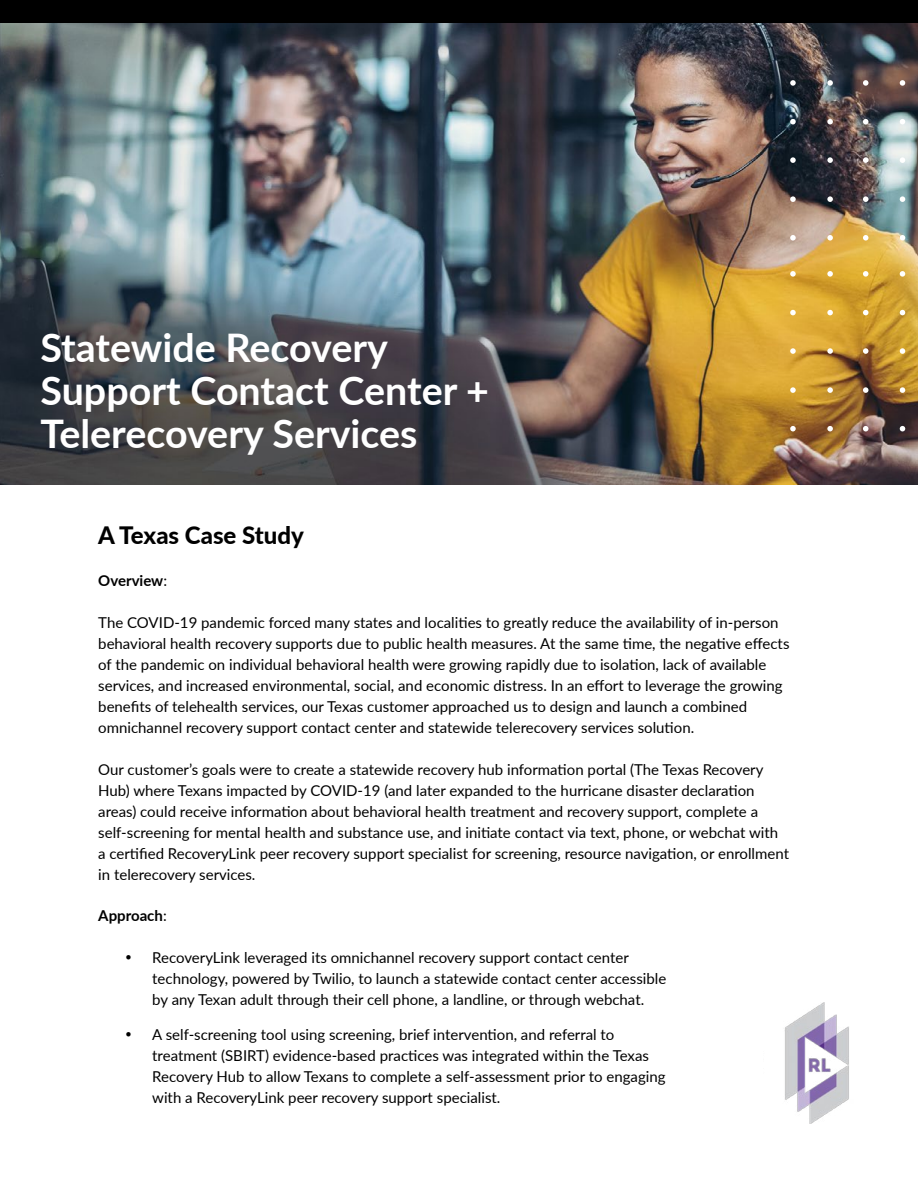
<style>
.page{position:relative;width:918px;height:1188px;background:#fff}
.page>*{position:absolute;margin:0;border:0;box-sizing:border-box;transform-origin:0 0}
.t1{font:700 39.45px/42.8px "Lato";color:#fff}
.t2{font:800 24px "Lato";color:#000}
.t3{font:15px/21px "Lato";color:#000}
.t4{font:700 15px "Lato";color:#000}
.s1{font-weight:400}
</style>
<div class="page">
<img style="left:0;top:23px;width:918px;height:462px">
<svg style="left:790px;top:271px;width:6px;height:6px"></svg>
<svg style="left:790px;top:310px;width:6px;height:5px"></svg>
<svg style="left:790px;top:348px;width:6px;height:6px"></svg>
<svg style="left:790px;top:387px;width:6px;height:6px"></svg>
<svg style="left:790px;top:426px;width:6px;height:5px"></svg>
<svg style="left:827px;top:271px;width:6px;height:6px"></svg>
<svg style="left:827px;top:310px;width:6px;height:5px"></svg>
<svg style="left:827px;top:348px;width:6px;height:6px"></svg>
<svg style="left:827px;top:387px;width:6px;height:6px"></svg>
<svg style="left:827px;top:426px;width:6px;height:5px"></svg>
<svg style="left:863px;top:271px;width:5px;height:6px"></svg>
<svg style="left:863px;top:310px;width:5px;height:5px"></svg>
<svg style="left:863px;top:348px;width:5px;height:6px"></svg>
<svg style="left:863px;top:387px;width:5px;height:6px"></svg>
<svg style="left:863px;top:426px;width:5px;height:5px"></svg>
<svg style="left:900px;top:271px;width:5px;height:6px"></svg>
<svg style="left:900px;top:310px;width:5px;height:5px"></svg>
<svg style="left:900px;top:348px;width:5px;height:6px"></svg>
<svg style="left:900px;top:387px;width:5px;height:6px"></svg>
<svg style="left:900px;top:426px;width:5px;height:5px"></svg>
<svg style="left:790px;top:80px;width:6px;height:6px"></svg>
<svg style="left:790px;top:119px;width:6px;height:5px"></svg>
<svg style="left:790px;top:157px;width:6px;height:6px"></svg>
<svg style="left:790px;top:196px;width:6px;height:6px"></svg>
<svg style="left:790px;top:235px;width:6px;height:6px"></svg>
<svg style="left:827px;top:80px;width:6px;height:6px"></svg>
<svg style="left:827px;top:119px;width:6px;height:5px"></svg>
<svg style="left:827px;top:157px;width:6px;height:6px"></svg>
<svg style="left:827px;top:196px;width:6px;height:6px"></svg>
<svg style="left:827px;top:235px;width:6px;height:6px"></svg>
<svg style="left:863px;top:80px;width:5px;height:6px"></svg>
<svg style="left:863px;top:119px;width:5px;height:5px"></svg>
<svg style="left:863px;top:157px;width:5px;height:6px"></svg>
<svg style="left:863px;top:196px;width:5px;height:6px"></svg>
<svg style="left:863px;top:235px;width:5px;height:6px"></svg>
<svg style="left:900px;top:80px;width:5px;height:6px"></svg>
<svg style="left:900px;top:119px;width:5px;height:5px"></svg>
<svg style="left:900px;top:157px;width:5px;height:6px"></svg>
<svg style="left:900px;top:196px;width:5px;height:6px"></svg>
<svg style="left:900px;top:235px;width:5px;height:6px"></svg>
<img style="left:784px;top:1002px;width:65px;height:121px">
<div style="left:0;top:0;width:918px;height:23px;background:#000"></div>
<h1 class="t1" style="left:40px;top:325px;width:450px">Statewide Recovery<br>Support Contact Center +<br>Telerecovery Services</h1>
<h2 class="t2" style="left:98px;top:517px;width:207px">A Texas Case Study</h2>
<p class="t4" style="left:98px;top:569px;width:70px">Overview<span class="s1">:</span></p>
<p class="t3" style="left:98px;top:611px;width:693px">The COVID-19 pandemic forced many states and localities to greatly reduce the availability of in-person behavioral health recovery supports due to public health measures. At the same time, the negative effects of the pandemic on individual behavioral health were growing rapidly due to isolation, lack of available services, and increased environmental, social, and economic distress. In an effort to leverage the growing benefits of telehealth services, our Texas customer approached us to design and launch a combined omnichannel recovery support contact center and statewide telerecovery services solution.</p>
<p class="t3" style="left:98px;top:758px;width:692px">Our customer’s goals were to create a statewide recovery hub information portal (The Texas Recovery Hub) where Texans impacted by COVID-19 (and later expanded to the hurricane disaster declaration areas) could receive information about behavioral health treatment and recovery support, complete a self-screening for mental health and substance use, and initiate contact via text, phone, or webchat with a certified RecoveryLink peer recovery support specialist for screening, resource navigation, or enrollment in telerecovery services.</p>
<p class="t4" style="left:98px;top:905px;width:70px">Approach<span class="s1">:</span></p>
<p class="t3" style="left:152px;top:947px;width:516px;text-indent:-27px">• RecoveryLink leveraged its omnichannel recovery support contact center technology, powered by Twilio, to launch a statewide contact center accessible by any Texan adult through their cell phone, a landline, or through webchat.</p>
<p class="t3" style="left:152px;top:1023px;width:515px;text-indent:-27px">• A self-screening tool using screening, brief intervention, and referral to treatment (SBIRT) evidence-based practices was integrated within the Texas Recovery Hub to allow Texans to complete a self-assessment prior to engaging with a RecoveryLink peer recovery support specialist.</p>
</div>
